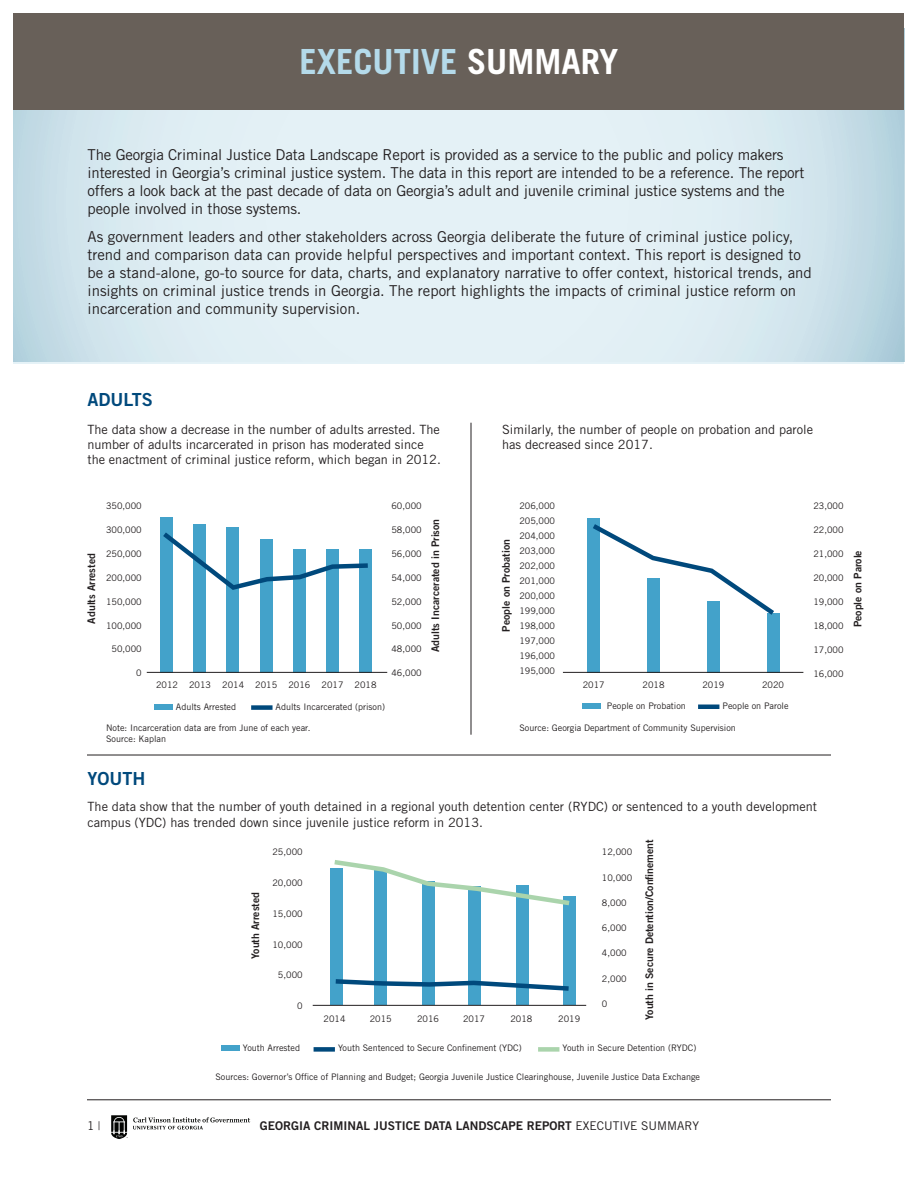
<style>
.page{position:relative;width:918px;height:1188px;background:#fff}
.page>*{position:absolute;margin:0;border:0;box-sizing:border-box;transform-origin:0 0}
.t1{font:700 34.65px "Trade Gothic LT Std";color:#b4daea}
.t2{font:18px "Trade Gothic LT Std Bd 2";color:#00497c}
.t3{font:15px/18px "Trade Gothic LT Std";color:#231f20}
.t4{font:12.75px/15.3px "Trade Gothic LT Std";color:#231f20}
.t5{font:12px "Trade Gothic LT Std Bd 2";color:#231f20}
.t6{font:12px "Trade Gothic LT Std";color:#231f20}
.t7{font:10.5px "Trade Gothic LT Std Bd 2";color:#231f20}
.t8{font:9px/15px "Trade Gothic LT Std";color:#231f20;text-align:justify}
.s1{color:#fff}
.s2{font-weight:300}
.s3{font-family:"Trade Gothic LT Std"}
</style>
<div class="page">
<svg style="left:14px;top:110px;width:890px;height:252px;background:#daeaf1"></svg>
<hr style="left:87px;top:755px;width:744px;height:1px;background:#231f20">
<div style="left:14px;top:14px;width:890px;height:96px;background:#686059"></div>
<div style="left:161px;top:517px;width:12px;height:156px;background:#43a2ca"></div>
<div style="left:194px;top:525px;width:12px;height:148px;background:#43a2ca"></div>
<div style="left:227px;top:527px;width:12px;height:146px;background:#43a2ca"></div>
<div style="left:260px;top:539px;width:12px;height:134px;background:#43a2ca"></div>
<div style="left:293px;top:550px;width:12px;height:123px;background:#43a2ca"></div>
<div style="left:326px;top:549px;width:12px;height:124px;background:#43a2ca"></div>
<div style="left:359px;top:550px;width:13px;height:123px;background:#43a2ca"></div>
<svg style="left:160px;top:528px;width:212px;height:64px"></svg>
<hr style="left:147px;top:672px;width:240px;height:1px;background:#231f20">
<div style="left:155px;top:704px;width:18px;height:6px;background:#43a2ca"></div>
<div style="left:251px;top:705px;width:22px;height:5px;background:#00497c"></div>
<div style="left:588px;top:519px;width:12px;height:154px;background:#43a2ca"></div>
<div style="left:647px;top:579px;width:13px;height:94px;background:#43a2ca"></div>
<div style="left:707px;top:601px;width:13px;height:72px;background:#43a2ca"></div>
<div style="left:767px;top:614px;width:13px;height:59px;background:#43a2ca"></div>
<hr style="left:563px;top:672px;width:240px;height:1px;background:#231f20">
<div style="left:582px;top:703px;width:19px;height:6px;background:#43a2ca"></div>
<hr style="left:698px;top:705px;width:21px;height:4px;background:#00497c">
<svg style="left:593px;top:524px;width:186px;height:91px"></svg>
<hr style="left:471px;top:423px;width:1px;height:312px;background:#231f20">
<div style="left:222px;top:1046px;width:18px;height:5px;background:#43a2ca"></div>
<div style="left:314px;top:1047px;width:21px;height:5px;background:#00497c"></div>
<div style="left:538px;top:1047px;width:21px;height:5px;background:#aad4ac"></div>
<div style="left:330px;top:868px;width:13px;height:137px;background:#43a2ca"></div>
<div style="left:375px;top:870px;width:12px;height:135px;background:#43a2ca"></div>
<div style="left:422px;top:881px;width:12px;height:124px;background:#43a2ca"></div>
<div style="left:468px;top:887px;width:13px;height:118px;background:#43a2ca"></div>
<div style="left:516px;top:886px;width:12px;height:119px;background:#43a2ca"></div>
<div style="left:563px;top:896px;width:13px;height:109px;background:#43a2ca"></div>
<hr style="left:313px;top:1005px;width:273px;height:1px;background:#231f20">
<svg style="left:334px;top:860px;width:236px;height:48px"></svg>
<svg style="left:335px;top:977px;width:234px;height:16px"></svg>
<hr style="left:87px;top:1100px;width:744px;height:1px;background:#231f20">
<svg style="left:111px;top:1115px;width:139px;height:24px"></svg>
<p class="t1" style="left:299px;top:41px;width:321px">EXECUTIVE <span class="s1">SUMMARY</span></p>
<p class="t3" style="left:88px;top:145px;width:718px">The Georgia Criminal Justice Data Landscape Report is provided as a service to the public and policy makers interested in Georgia’s criminal justice system. The data in this report are intended to be a reference. The report offers a look back at the past decade of data on Georgia’s adult and juvenile criminal justice systems and the people involved in those systems.</p>
<p class="t3" style="left:88px;top:228px;width:726px">As government leaders and other stakeholders across Georgia deliberate the future of criminal justice policy, trend and comparison data can provide helpful perspectives and important context. This report is designed to be a stand-alone, go-to source for data, charts, and explanatory narrative to offer context, historical trends, and insights on criminal justice trends in Georgia. The report highlights the impacts of criminal justice reform on incarceration and community supervision.</p>
<p class="t2" style="left:88px;top:389px;width:67px">ADULTS</p>
<p class="t4" style="left:88px;top:421px;width:355px">The data show a decrease in the number of adults arrested. The number of adults incarcerated in prison has moderated since the enactment of criminal justice reform, which began in 2012.</p>
<p class="t4" style="left:502px;top:421px;width:313px">Similarly, the number of people on probation and parole has decreased since 2017.</p>
<p class="t7" style="left:85px;top:624px;width:72px;rotate:-90deg">Adults Arrested</p>
<p class="t8" style="left:106px;top:498px;width:37px">350,000</p>
<p class="t8" style="left:392px;top:498px;width:32px">60,000</p>
<p class="t8" style="left:106px;top:522px;width:37px">300,000</p>
<p class="t8" style="left:392px;top:522px;width:32px">58,000</p>
<p class="t8" style="left:106px;top:546px;width:37px">250,000</p>
<p class="t8" style="left:392px;top:546px;width:32px">56,000</p>
<p class="t8" style="left:106px;top:570px;width:37px">200,000</p>
<p class="t8" style="left:392px;top:570px;width:32px">54,000</p>
<p class="t8" style="left:106px;top:594px;width:37px">150,000</p>
<p class="t8" style="left:392px;top:594px;width:32px">52,000</p>
<p class="t8" style="left:106px;top:618px;width:37px">100,000</p>
<p class="t8" style="left:392px;top:618px;width:32px">50,000</p>
<p class="t8" style="left:112px;top:642px;width:32px">50,000</p>
<p class="t8" style="left:392px;top:642px;width:32px">48,000</p>
<p class="t8" style="left:136px;top:665px;width:7px">0</p>
<p class="t8" style="left:392px;top:665px;width:32px">46,000</p>
<p class="t8" style="left:189px;top:677px;width:23px">2013</p>
<p class="t8" style="left:222px;top:677px;width:23px">2014</p>
<p class="t8" style="left:255px;top:677px;width:23px">2015</p>
<p class="t8" style="left:288px;top:677px;width:23px">2016</p>
<p class="t8" style="left:322px;top:677px;width:23px">2017</p>
<p class="t8" style="left:355px;top:677px;width:23px">2018</p>
<p class="t8" style="left:176px;top:699px;width:62px">Adults Arrested</p>
<p class="t8" style="left:276px;top:699px;width:111px">Adults Incarcerated (prison)</p>
<p class="t8" style="left:156px;top:677px;width:23px">2012</p>
<p class="t7" style="left:429px;top:652px;width:135px;rotate:-90deg">Adults Incarcerated in Prison</p>
<p class="t8" style="left:519px;top:498px;width:37px">206,000<br>205,000<br>204,000<br>203,000<br>202,000<br>201,000<br>200,000<br>199,000<br>198,000<br>197,000<br>196,000<br>195,000</p>
<p class="t8" style="left:813px;top:498px;width:32px">23,000</p>
<p class="t8" style="left:813px;top:522px;width:32px">22,000</p>
<p class="t8" style="left:813px;top:546px;width:32px">21,000</p>
<p class="t8" style="left:813px;top:570px;width:32px">20,000</p>
<p class="t8" style="left:813px;top:594px;width:32px">19,000</p>
<p class="t8" style="left:813px;top:618px;width:32px">18,000</p>
<p class="t8" style="left:813px;top:642px;width:32px">17,000</p>
<p class="t8" style="left:813px;top:666px;width:32px">16,000</p>
<p class="t7" style="left:499px;top:632px;width:94px;rotate:-90deg">People on Probation</p>
<p class="t7" style="left:851px;top:627px;width:78px;rotate:-90deg">People on Parole</p>
<p class="t8" style="left:583px;top:677px;width:23px">2017</p>
<p class="t8" style="left:643px;top:677px;width:23px">2018</p>
<p class="t8" style="left:702px;top:677px;width:23px">2019</p>
<p class="t8" style="left:762px;top:677px;width:23px">2020</p>
<p class="t8" style="left:607px;top:698px;width:81px">People on Probation</p>
<p class="t8" style="left:723px;top:698px;width:67px">People on Parole</p>
<p class="t8" style="left:106px;top:721px;width:206px">Note: Incarceration data are from June of each year.</p>
<p class="t8" style="left:519px;top:721px;width:218px">Source: Georgia Department of Community Supervision</p>
<p class="t8" style="left:106px;top:731px;width:62px">Source: Kaplan</p>
<p class="t2" style="left:88px;top:768px;width:60px">YOUTH</p>
<p class="t4" style="left:88px;top:798px;width:731px;line-height:16.2px">The data show that the number of youth detained in a regional youth detention center (RYDC) or sentenced to a youth development campus (YDC) has trended down since juvenile justice reform in 2013.</p>
<p class="t7" style="left:249px;top:959px;width:68px;rotate:-90deg">Youth Arrested</p>
<p class="t8" style="left:272px;top:845px;width:32px">25,000</p>
<p class="t8" style="left:272px;top:875px;width:32px">20,000</p>
<p class="t8" style="left:272px;top:906px;width:32px">15,000</p>
<p class="t8" style="left:272px;top:937px;width:32px">10,000</p>
<p class="t8" style="left:278px;top:968px;width:26px">5,000</p>
<p class="t8" style="left:297px;top:998px;width:7px">0</p>
<p class="t8" style="left:324px;top:1011px;width:23px">2014</p>
<p class="t8" style="left:370px;top:1011px;width:23px">2015</p>
<p class="t8" style="left:417px;top:1011px;width:23px">2016</p>
<p class="t8" style="left:463px;top:1011px;width:23px">2017</p>
<p class="t8" style="left:510px;top:1011px;width:23px">2018</p>
<p class="t8" style="left:558px;top:1011px;width:23px">2019</p>
<p class="t8" style="left:602px;top:845px;width:32px">12,000</p>
<p class="t8" style="left:602px;top:870px;width:32px">10,000</p>
<p class="t8" style="left:602px;top:895px;width:26px">8,000</p>
<p class="t8" style="left:602px;top:920px;width:26px">6,000</p>
<p class="t8" style="left:602px;top:946px;width:26px">4,000</p>
<p class="t8" style="left:602px;top:971px;width:26px">2,000</p>
<p class="t8" style="left:602px;top:996px;width:7px">0</p>
<p class="t7" style="left:643px;top:1020px;width:182px;rotate:-90deg">Youth in Secure Detention/Confinement</p>
<p class="t8" style="left:243px;top:1040px;width:59px">Youth Arrested</p>
<p class="t8" style="left:338px;top:1040px;width:185px">Youth Sentenced to Secure Confinement (YDC)</p>
<p class="t8" style="left:563px;top:1040px;width:135px">Youth in Secure Detention (RYDC)</p>
<p class="t8" style="left:215px;top:1070px;width:486px">Sources: Governor’s Office of Planning and Budget; Georgia Juvenile Justice Clearinghouse, Juvenile Justice Data Exchange</p>
<p class="t6" style="left:87px;top:1119px;width:15px">1 <span class="s2">|</span></p>
<p class="t5" style="left:260px;top:1118px;width:441px">GEORGIA CRIMINAL JUSTICE DATA LANDSCAPE REPORT <span class="s3">EXECUTIVE SUMMARY</span></p>
</div>
